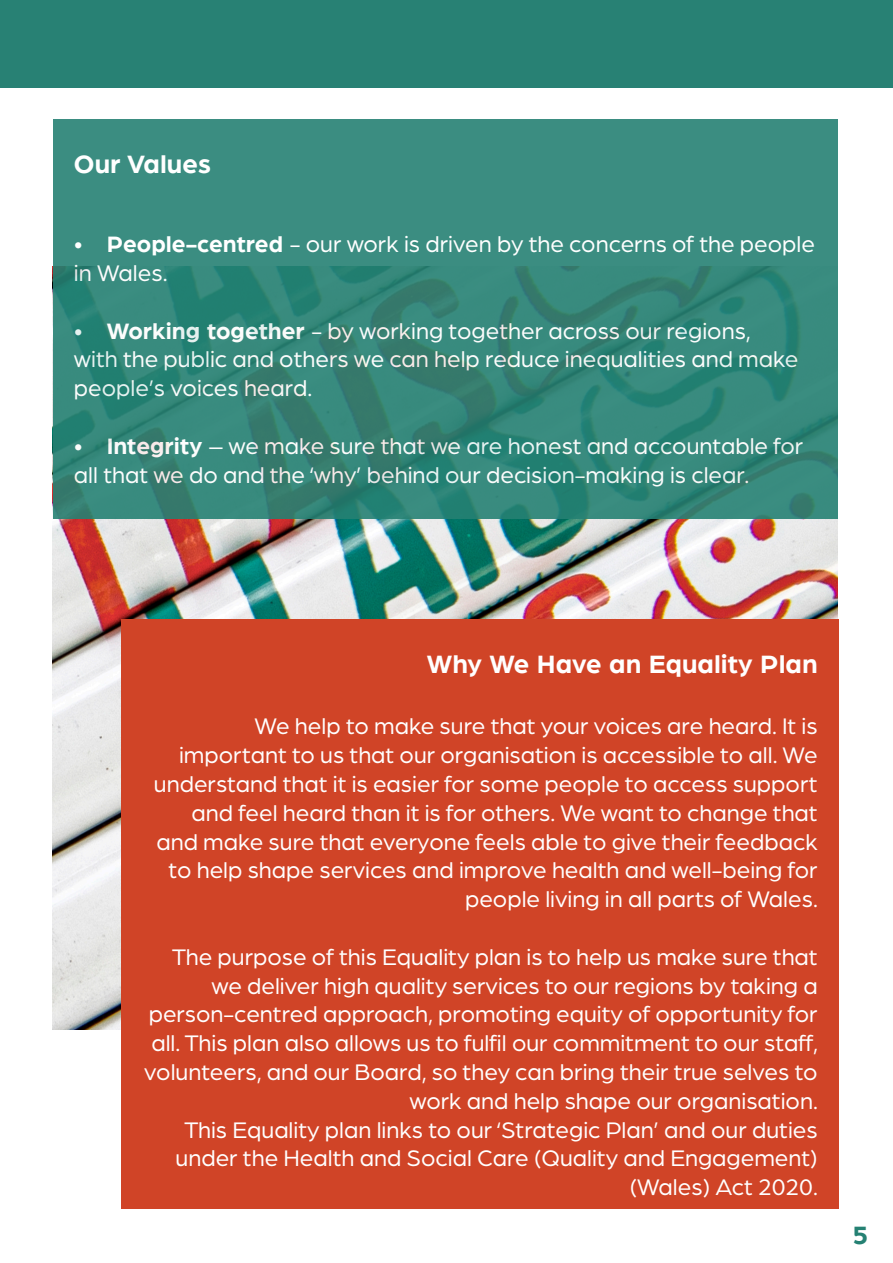
<style>
.page{position:relative;width:893px;height:1263px;background:#fff}
.page>*{position:absolute;margin:0;border:0;box-sizing:border-box;transform-origin:0 0}
.Heading_1{font:700 27px "Arboria";color:#fff}
.Heading_1-2{font:700 27px "Arboria";color:#258173}
.Main_Paragraph_Style{font:24px/28.8px "Arboria";color:#fff}
.s1{font-weight:700}
</style>
<div class="page">
<div style="left:0;top:0;width:893px;height:87px;background:#288174"></div>
<img style="left:53px;top:519px;width:785px;height:510px">
<svg style="left:53px;top:119px;width:785px;height:400px;background:#36887b"></svg>
<div style="left:122px;top:619px;width:717px;height:590px;background:#d04427"></div>
<p class="Heading_1" style="left:74px;top:145px;width:139px">Our Values</p>
<p class="Main_Paragraph_Style" style="left:74px;top:229px;width:743px">• <span class="s1">People-centred</span> - our work is driven by the concerns of the people in Wales.</p>
<p class="Main_Paragraph_Style" style="left:74px;top:315px;width:726px">• <span class="s1">Working together</span> - by working together across our regions, with the public and others we can help reduce inequalities and make people’s voices heard.</p>
<p class="Main_Paragraph_Style" style="left:74px;top:430px;width:731px">• <span class="s1">Integrity</span> – we make sure that we are honest and accountable for all that we do and the ‘why’ behind our decision-making is clear.</p>
<p class="Heading_1" style="left:427px;top:645px;width:392px">Why We Have an Equality Plan</p>
<p class="Main_Paragraph_Style" style="left:154px;top:711px;width:665px;text-align:right">We help to make sure that your voices are heard. It is important to us that our organisation is accessible to all. We understand that it is easier for some people to access support and feel heard than it is for others. We want to change that and make sure that everyone feels able to give their feedback to help shape services and improve health and well-being for people living in all parts of Wales.</p>
<p class="Main_Paragraph_Style" style="left:144px;top:941px;width:675px;text-align:right">The purpose of this Equality plan is to help us make sure that we deliver high quality services to our regions by taking a person-centred approach, promoting equity of opportunity for all. This plan also allows us to fulfil our commitment to our staff, volunteers, and our Board, so they can bring their true selves to work and help shape our organisation.</p>
<p class="Main_Paragraph_Style" style="left:176px;top:1114px;width:644px;text-align:right">This Equality plan links to our ‘Strategic Plan’ and our duties under the Health and Social Care (Quality and Engagement) (Wales) Act 2020.</p>
<p class="Heading_1-2" style="left:853px;top:1216px;width:17px">5</p>
</div>
